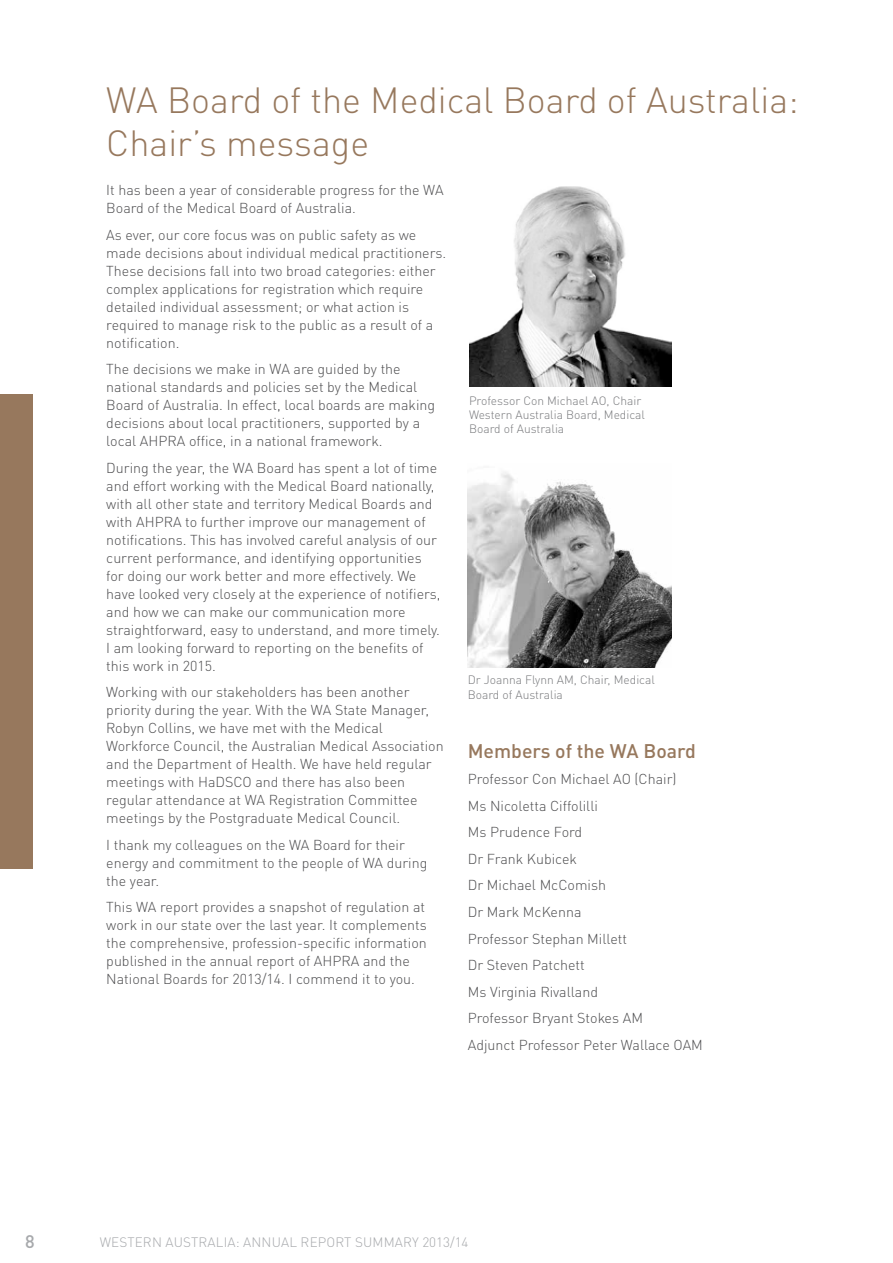
<style>
.page{position:relative;width:893px;height:1263px;background:#fff}
.page>*{position:absolute;margin:0;border:0;box-sizing:border-box;transform-origin:0 0}
.t1{font:300 36px/43.2px "DINOT";color:#97785d}
.t2{font:500 19.5px "DINOT";color:#97785d}
.t3{font:500 18px "DINOT";color:#a7a9ac}
.t4{font:300 14.25px/18px "DINOT";color:#4d4d4f}
.t5{font:300 13.5px "DINOT";letter-spacing:.01em;color:#a7a9ac}
.t6{font:300 12px/14.2px "DINOT";color:#77787b}
</style>
<div class="page">
<div style="left:0;top:394px;width:33px;height:474px;background:#97785d"></div>
<img style="left:469px;top:186px;width:203px;height:201px">
<img style="left:468px;top:472px;width:204px;height:196px">
<h1 class="t1" style="left:106px;top:78px;width:694px">WA Board of the Medical Board of Australia:<br>Chair’s message</h1>
<p class="t4" style="left:106px;top:181px;width:339px">It has been a year of considerable progress for the WA<br>Board of the Medical Board of Australia.</p>
<p class="t4" style="left:106px;top:225px;width:341px">As ever, our core focus was on public safety as we made decisions about individual medical practitioners.<br>These decisions fall into two broad categories: either complex applications for registration which require detailed individual assessment; or what action is required to manage risk to the public as a result of a notification.</p>
<p class="t4" style="left:106px;top:360px;width:330px">The decisions we make in WA are guided by the national standards and policies set by the Medical Board of Australia. In effect, local boards are making decisions about local practitioners, supported by a local AHPRA office, in a national framework.</p>
<p class="t4" style="left:106px;top:458px;width:336px">During the year, the WA Board has spent a lot of time and effort working with the Medical Board nationally, with all other state and territory Medical Boards and with AHPRA to further improve our management of notifications. This has involved careful analysis of our current performance, and identifying opportunities for doing our work better and more effectively. We have looked very closely at the experience of notifiers, and how we can make our communication more straightforward, easy to understand, and more timely.<br>I am looking forward to reporting on the benefits of this work in 2015.</p>
<p class="t4" style="left:106px;top:683px;width:339px">Working with our stakeholders has been another priority during the year. With the WA State Manager, Robyn Collins, we have met with the Medical Workforce Council, the Australian Medical Association and the Department of Health. We have held regular meetings with HaDSCO and there has also been regular attendance at WA Registration Committee meetings by the Postgraduate Medical Council.</p>
<p class="t4" style="left:106px;top:835px;width:323px">I thank my colleagues on the WA Board for their energy and commitment to the people of WA during the year.</p>
<p class="t4" style="left:106px;top:898px;width:322px">This WA report provides a snapshot of regulation at work in our state over the last year. It complements the comprehensive, profession-specific information published in the annual report of AHPRA and the National Boards for 2013/14. I commend it to you.</p>
<p class="t6" style="left:469px;top:393px;width:177px">Professor Con Michael AO, Chair<br>Western Australia Board, Medical<br>Board of Australia</p>
<p class="t6" style="left:468px;top:673px;width:189px">Dr Joanna Flynn AM, Chair, Medical<br>Board of Australia</p>
<h2 class="t2" style="left:468px;top:738px;width:230px">Members of the WA Board</h2>
<p class="t4" style="left:468px;top:766px;width:237px;line-height:26.5px">Professor Con Michael AO (Chair)<br>Ms Nicoletta Ciffolilli<br>Ms Prudence Ford<br>Dr Frank Kubicek<br>Dr Michael McComish<br>Dr Mark McKenna<br>Professor Stephan Millett<br>Dr Steven Patchett<br>Ms Virginia Rivalland<br>Professor Bryant Stokes AM<br>Adjunct Professor Peter Wallace OAM</p>
<p class="t3" style="left:25px;top:1230px;width:11px">8</p>
<p class="t5" style="left:100px;top:1234px;width:370px">WESTERN AUSTRALIA: ANNUAL REPORT SUMMARY 2013/14</p>
</div>
